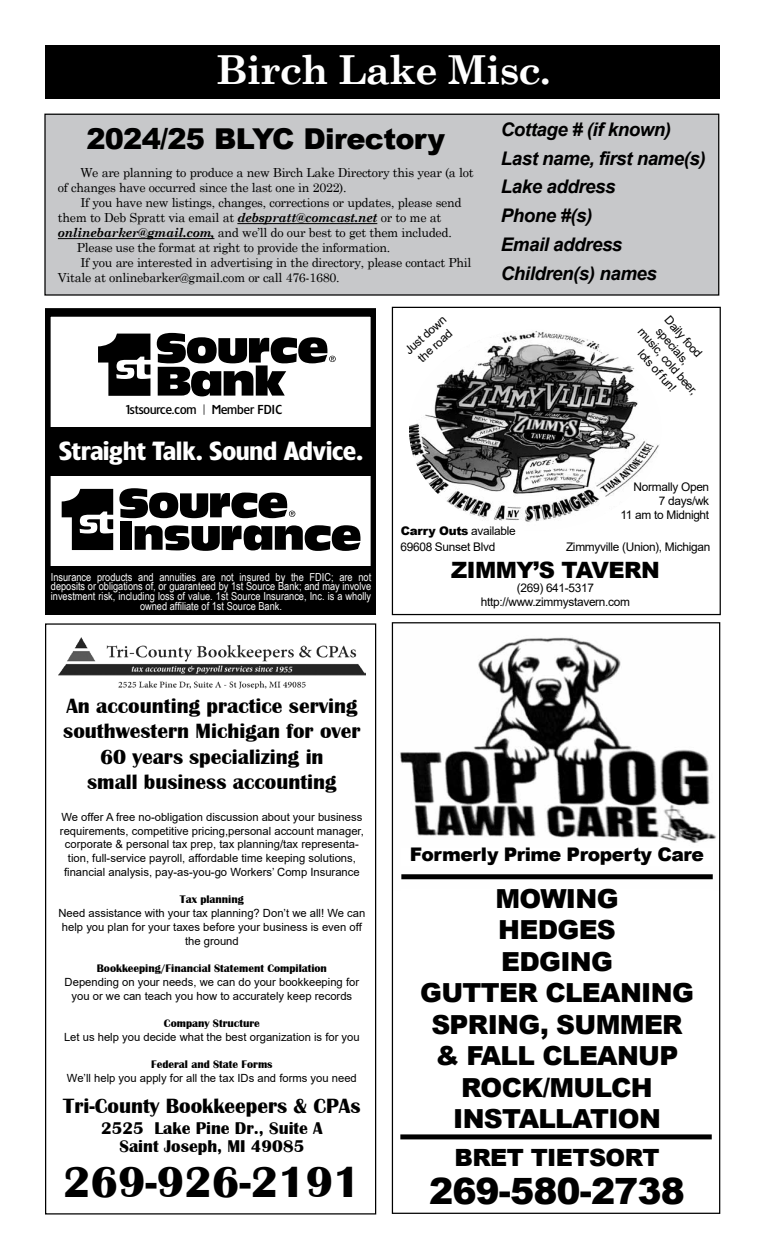
<style>
.page{position:relative;width:765px;height:1260px;background:#fff}
.page>*{position:absolute;margin:0;border:0;box-sizing:border-box;transform-origin:0 0}
.t1{font:700 45px "Britannic";color:#000}
.t2{font:700 40px "Century Schoolbook";letter-spacing:-.025em;color:#fff}
.t3{font:900 36.25px "Arial";letter-spacing:-.025em;color:#000}
.t4{font:900 28.75px "Arial";letter-spacing:-.025em;color:#000}
.t5{font:900 26.25px/31.5px "Arial";letter-spacing:-.025em;color:#000;text-align:center}
.t6{font:700 24.62px "TF Forever";color:#fff}
.t7{font:900 23.75px "Arial";letter-spacing:-.025em;color:#000}
.t8{font:900 22.5px "Arial";letter-spacing:-.025em;color:#000}
.t9{font:700 21.25px/25.5px "Britannic";color:#000;text-align:center}
.t10{font:italic 700 18.75px/28.8px "Arial";letter-spacing:-.025em;color:#000}
.t11{font:900 18.75px "Arial";letter-spacing:-.025em;color:#000}
.t12{font:700 17.5px/17.5px "Britannic";color:#000;text-align:center}
.t13{font:12.5px/15px "Century Schoolbook";letter-spacing:-.025em;color:#000}
.t14{font:500 12.25px "TF Forever";color:#000}
.t15{font:11.88px/14.2px "Arial";letter-spacing:-.025em;color:#000;text-align:center}
.t16{font:900 11.88px "Arial";letter-spacing:-.025em;color:#000}
.t17{font:11.25px/13.8px "Arial";color:#000;text-align:center}
.t18{font:700 11.25px "Britannic";color:#000}
.t19{font:11.12px/9.9px "Arial Narrow";color:#fff;text-align:center}
.s1{font-weight:700;font-style:italic}
.s2{font-weight:400}
</style>
<div class="page">
<div style="left:45px;top:45px;width:675px;height:54px;background:#000"></div>
<img style="left:58px;top:638px;width:308px;height:51px">
<img style="left:400px;top:637px;width:316px;height:243px">
<div style="left:401px;top:848px;width:312px;height:18px;background:#fff"></div>
<div style="left:401px;top:874px;width:312px;height:5px;background:#000"></div>
<div style="left:400px;top:1134px;width:312px;height:5px;background:#000"></div>
<div style="left:392px;top:307px;width:329px;height:308px;border:1px solid #000"></div>
<img style="left:409px;top:331px;width:251px;height:191px">
<svg style="left:46px;top:308px;width:330px;height:307px"></svg>
<div style="left:46px;top:427px;width:330px;height:48px;background:#000"></div>
<svg style="left:98px;top:334px;width:52px;height:62px"></svg>
<svg style="left:157px;top:333px;width:179px;height:63px"></svg>
<svg style="left:119px;top:488px;width:176px;height:30px"></svg>
<div style="left:121px;top:522px;width:11px;height:28px;background:#000"></div>
<svg style="left:135px;top:525px;width:225px;height:26px"></svg>
<svg style="left:62px;top:489px;width:51px;height:61px"></svg>
<div style="left:48px;top:567px;width:327px;height:47px;background:#000"></div>
<div style="left:45px;top:114px;width:674px;height:181px;background:#c7c8ca"></div>
<div style="left:44px;top:114px;width:675px;height:182px;border:1px solid #000"></div>
<hr style="left:237px;top:223px;width:140px;height:1px;background:#000">
<hr style="left:58px;top:238px;width:156px;height:1px;background:#000">
<h2 class="t2" style="left:216px;top:39px;width:336px">Birch Lake Misc.</h2>
<h3 class="t4" style="left:86px;top:117px;width:360px">2024/25 BLYC Directory</h3>
<p class="t13" style="left:58px;top:164px;width:417px;text-indent:23px">We are planning to produce a new Birch Lake Directory this year (a lot of changes have occurred since the last one in 2022).</p>
<p class="t13" style="left:80px;top:194px;width:383px">If you have new listings, changes, corrections or updates, please send</p>
<p class="t13" style="left:58px;top:209px;width:385px">them to Deb Spratt via email at <span class="s1">debspratt@comcast.net</span> or to me at</p>
<p class="t13" style="left:58px;top:224px;width:396px"><span class="s1">onlinebarker@gmail.com,</span> and we’ll do our best to get them included.</p>
<p class="t13" style="left:77px;top:239px;width:315px">Please use the format at right to provide the information.</p>
<p class="t13" style="left:80px;top:254px;width:393px">If you are interested in advertising in the directory, please contact Phil</p>
<p class="t13" style="left:58px;top:269px;width:283px">Vitale at onlinebarker@gmail.com or call 476-1680.</p>
<p class="t14" style="left:125px;top:402px;width:159px">1stsource.com | Member FDIC</p>
<h3 class="t6" style="left:59px;top:436px;width:306px">Straight Talk. Sound Advice.</h3>
<p class="t15" style="left:402px;top:347px;width:53px;rotate:-42deg">Just down the road</p>
<h3 class="t10" style="left:501px;top:116px;width:206px">Cottage # (if known)<br>Last name, first name(s)<br>Lake address<br>Phone #(s)<br>Email address<br>Children(s) names</h3>
<p class="t15" style="left:672px;top:313px;width:52px;text-align:left;rotate:49deg">Daily food specials,</p>
<p class="t15" style="left:646px;top:325px;width:86px;rotate:49deg">music, cold beer, lots of fun!</p>
<p class="t15" style="left:621px;top:479px;width:90px;text-align:right">Normally Open<br>7 days/wk<br>11 am to Midnight</p>
<p class="t19" style="left:51px;top:571px;width:322px">Insurance products and annuities are not insured by the FDIC; are not deposits or obligations of, or guaranteed by 1st Source Bank; and may involve investment risk, including loss of value. 1st Source Insurance, Inc. is a wholly owned affiliate of 1st Source Bank.</p>
<p class="t16" style="left:401px;top:522px;width:116px">Carry Outs <span class="s2">available</span></p>
<p class="t15" style="left:400px;top:539px;width:96px">69608 Sunset Blvd</p>
<p class="t15" style="left:566px;top:539px;width:146px">Zimmyville (Union), Michigan</p>
<h3 class="t8" style="left:451px;top:553px;width:210px">ZIMMY’S TAVERN</h3>
<p class="t15" style="left:481px;top:581px;width:151px">(269) 641-5317 http://www.zimmystavern.com</p>
<h3 class="t9" style="left:63px;top:693px;width:299px">An accounting practice serving southwestern Michigan for over<br>60 years specializing in<br>small business accounting</h3>
<p class="t17" style="left:60px;top:810px;width:305px">We offer A free no-obligation discussion about your business requirements, competitive pricing,personal account manager, corporate &amp; personal tax prep, tax planning/tax representa&shy;tion, full-service payroll, affordable time keeping solutions, financial analysis, pay-as-you-go Workers’ Comp Insurance</p>
<p class="t18" style="left:180px;top:893px;width:65px">Tax planning</p>
<p class="t17" style="left:59px;top:906px;width:308px">Need assistance with your tax planning? Don’t we all! We can help you plan for your taxes before your business is even off the ground</p>
<p class="t18" style="left:97px;top:962px;width:232px">Bookkeeping/Financial Statement Compilation</p>
<p class="t17" style="left:65px;top:975px;width:296px">Depending on your needs, we can do your bookkeeping for you or we can teach you how to accurately keep records</p>
<p class="t18" style="left:164px;top:1017px;width:97px">Company Structure</p>
<p class="t17" style="left:64px;top:1030px;width:297px">Let us help you decide what the best organization is for you</p>
<p class="t18" style="left:151px;top:1058px;width:123px">Federal and State Forms</p>
<p class="t17" style="left:67px;top:1071px;width:291px">We’ll help you apply for all the tax IDs and forms you need</p>
<h3 class="t9" style="left:63px;top:1093px;width:299px">Tri-County Bookkeepers &amp; CPAs</h3>
<h3 class="t12" style="left:101px;top:1120px;width:223px">2525 Lake Pine Dr., Suite A<br>Saint Joseph, MI 49085</h3>
<h1 class="t1" style="left:63px;top:1156px;width:299px">269-926-2191</h1>
<h3 class="t11" style="left:410px;top:841px;width:296px">Formerly Prime Property Care</h3>
<h3 class="t5" style="left:420px;top:882px;width:275px">MOWING<br>HEDGES<br>EDGING<br>GUTTER CLEANING<br>SPRING, SUMMER &amp; FALL CLEANUP<br>ROCK/MULCH<br>INSTALLATION</h3>
<h3 class="t7" style="left:455px;top:1141px;width:207px">BRET TIETSORT</h3>
<h3 class="t3" style="left:429px;top:1165px;width:257px">269-580-2738</h3>
</div>
